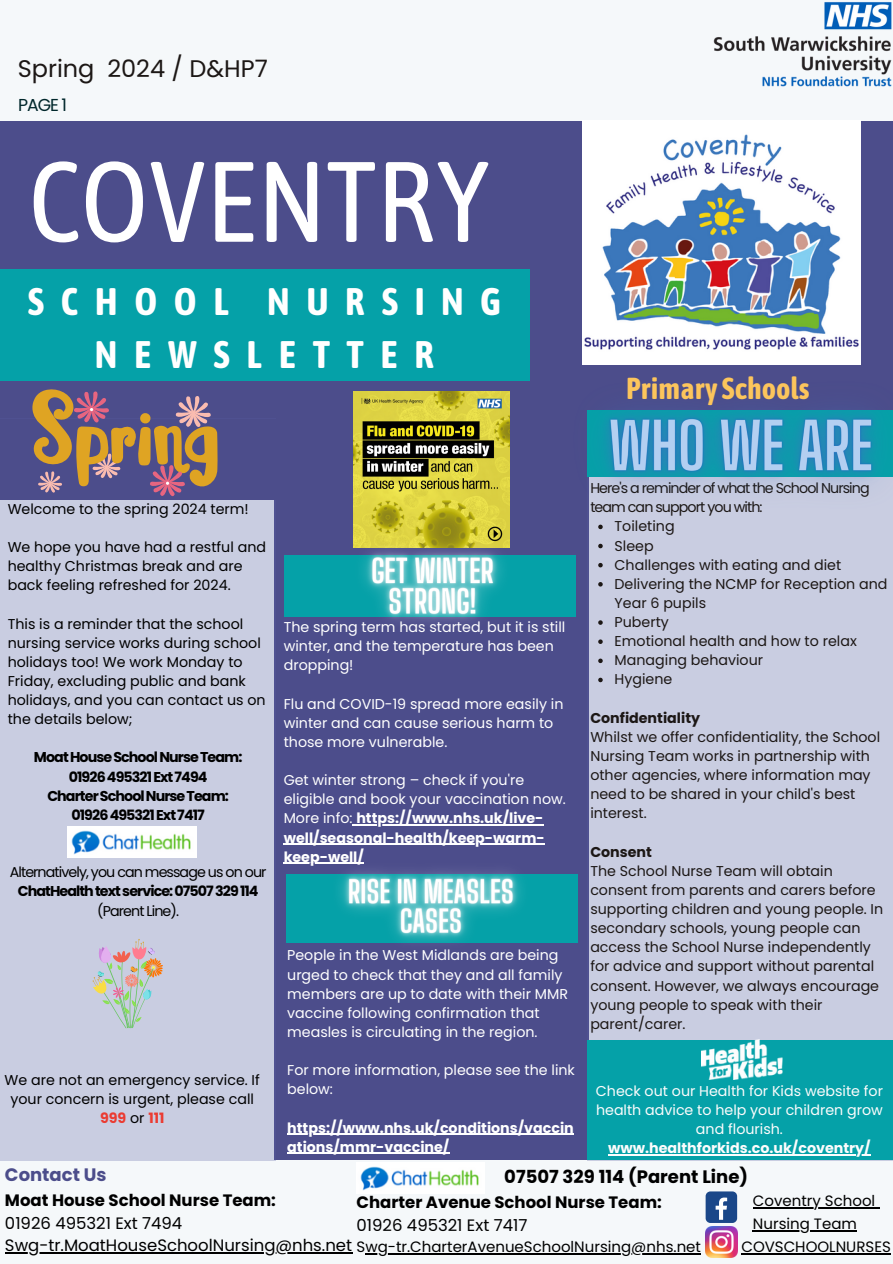
<style>
.page{position:relative;width:893px;height:1264px;background:#fff}
.page>*{position:absolute;margin:0;border:0;box-sizing:border-box;transform-origin:0 0}
.t1{font:113.7px "Asap Condensed";color:#fff}
.t2{font:700 38.25px/52.8px "Asap Condensed";letter-spacing:.43em;color:#fff;text-align:center}
.t3{font:700 30.15px "Asap Condensed";color:#fcc55c}
.t4{font:24px "Poppins";color:#1c1715}
.t5{font:700 18px "Poppins";color:#000}
.t6{font:700 18px "Poppins";color:#4c4d8b}
.t7{font:17.25px "Poppins";color:#00272b}
.t8{font:700 16.5px "Poppins";color:#000}
.t9{font:16.5px "Poppins";color:#000}
.t10{font:15px "Poppins";color:#000}
.t11{font:14.25px/19.2px "Poppins";color:#1c1715}
.t12{font:14.25px/19.2px "Poppins";color:#fff}
.t13{font:14.25px/19.2px "Poppins";color:#000}
.t14{font:700 14.25px/19.2px "Poppins";color:#fff}
.t15{font:700 14.25px "Poppins";letter-spacing:-.065em;color:#000}
.t16{font:14.25px/19.2px "Poppins";letter-spacing:-.065em;color:#000;text-align:center}
.t17{font:14.25px/19.2px "Poppins";color:#fcfcfc;text-align:center}
.t18{font:14.25px/19.2px "Poppins";letter-spacing:-.065em;color:#1c1715}
.t19{font:700 14.25px "Poppins";color:#fcfcfc}
.t20{font:700 14.25px "Poppins";color:#1c1715}
.s1{font-weight:700}
.s2{font-weight:700;color:#eb3b32}
.s3{font-weight:400}
.s4{font-size:16.5px}
</style>
<div class="page">
<div style="left:0;top:0;width:892px;height:1263px;background:#f5f8fa"></div>
<div style="left:274px;top:418px;width:314px;height:741px;background:#4c4d8b"></div>
<div style="left:0;top:121px;width:892px;height:301px;background:#4c4d8b"></div>
<div style="left:587px;top:414px;width:305px;height:746px;background:#c9cde1"></div>
<div style="left:0;top:270px;width:529px;height:111px;background:#05a1a8"></div>
<div style="left:0;top:418px;width:275px;height:742px;background:#c9cde1"></div>
<img style="left:582px;top:121px;width:278px;height:216px">
<img style="left:713px;top:2px;width:179px;height:85px">
<img style="left:360px;top:1166px;width:119px;height:24px">
<img style="left:705px;top:1226px;width:32px;height:31px">
<div style="left:705px;top:1191px;width:32px;height:31px;background:#1a4789;border-radius:5px"></div>
<svg style="left:715px;top:1197px;width:12px;height:22px"></svg>
<div style="left:0;top:419px;width:292px;height:80px;background:#4c4d8b"></div>
<div style="left:284px;top:555px;width:291px;height:61px;background:#05a1a8"></div>
<svg style="left:598px;top:563px;width:4px;height:4px"></svg>
<svg style="left:598px;top:582px;width:4px;height:4px"></svg>
<svg style="left:598px;top:620px;width:4px;height:5px"></svg>
<svg style="left:598px;top:639px;width:4px;height:5px"></svg>
<svg style="left:598px;top:658px;width:4px;height:5px"></svg>
<svg style="left:598px;top:677px;width:4px;height:5px"></svg>
<img style="left:582px;top:337px;width:310px;height:218px">
<div style="left:587px;top:1039px;width:305px;height:120px;background:#05a1a8"></div>
<img style="left:701px;top:1039px;width:81px;height:40px">
<svg style="left:31px;top:389px;width:186px;height:107px"></svg>
<svg style="left:92px;top:939px;width:71px;height:90px"></svg>
<img style="left:353px;top:391px;width:156px;height:125px">
<div style="left:285px;top:874px;width:292px;height:68px;background:#05a1a8"></div>
<hr style="left:356px;top:824px;width:187px;height:1px;background:#fff">
<hr style="left:284px;top:843px;width:260px;height:1px;background:#fff">
<hr style="left:284px;top:862px;width:80px;height:2px;background:#fff">
<img style="left:334px;top:516px;width:196px;height:106px">
<hr style="left:5px;top:1252px;width:347px;height:1px;background:#000">
<hr style="left:365px;top:1253px;width:336px;height:1px;background:#000">
<hr style="left:741px;top:1253px;width:149px;height:1px;background:#000">
<hr style="left:752px;top:1206px;width:123px;height:1px;background:#000">
<hr style="left:752px;top:1230px;width:104px;height:1px;background:#000">
<hr style="left:608px;top:1154px;width:262px;height:1px;background:#fcfcfc">
<img style="left:314px;top:843px;width:235px;height:100px">
<hr style="left:287px;top:1133px;width:287px;height:1px;background:#fff">
<hr style="left:287px;top:1152px;width:162px;height:1px;background:#fff">
<img style="left:68px;top:826px;width:128px;height:31px">
<p class="t4" style="left:18px;top:52px;width:251px">Spring 2024 / D&amp;HP7</p>
<p class="t7" style="left:18px;top:93px;width:50px">PAGE 1</p>
<p class="t1" style="left:28px;top:135px;width:464px">COVENTRY</p>
<p class="t2" style="left:28px;top:275px;width:475px">SCHOOL NURSING<br>NEWSLETTER</p>
<p class="t3" style="left:626px;top:370px;width:185px">Primary Schools</p>
<p class="t13" style="left:8px;top:499px;width:243px">Welcome to the spring 2024 term!</p>
<p class="t13" style="left:8px;top:537px;width:260px">We hope you have had a restful and healthy Christmas break and are back feeling refreshed for 2024.</p>
<p class="t13" style="left:8px;top:614px;width:259px">This is a reminder that the school nursing service works during school holidays too! We work Monday to<br>Friday, excluding public and bank holidays, and you can contact us on the details below;</p>
<p class="t15" style="left:34px;top:747px;width:210px">MoatHouseSchoolNurseTeam:</p>
<p class="t15" style="left:69px;top:766px;width:140px">01926495321Ext7494</p>
<p class="t15" style="left:47px;top:785px;width:183px">CharterSchoolNurseTeam:</p>
<p class="t15" style="left:71px;top:805px;width:135px">01926495321Ext7417</p>
<p class="t16" style="left:10px;top:862px;width:258px">Alternatively, you can message us on our<br><span class="s1">ChatHealthtextservice:07507329114 </span>(Parent Line).</p>
<p class="t13" style="left:5px;top:1070px;width:257px;text-align:center">We are not an emergency service. If your concern is urgent, please call<br><span class="s2">999</span> or <span class="s2">111</span></p>
<p class="t12" style="left:284px;top:617px;width:283px">The spring term has started, but it is still winter, and the temperature has been dropping!</p>
<p class="t12" style="left:284px;top:694px;width:281px">Flu and COVID-19 spread more easily in winter and can cause serious harm to those more vulnerable.</p>
<p class="t12" style="left:284px;top:770px;width:283px">Get winter strong – check if you're eligible and book your vaccination now.</p>
<p class="t14" style="left:284px;top:808px;width:261px"><span class="s3">More info:</span> https://www.nhs.uk/live-</p>
<p class="t14" style="left:284px;top:828px;width:262px">well/seasonal-health/keep-warm-</p>
<p class="t14" style="left:284px;top:847px;width:82px">keep-well/</p>
<p class="t12" style="left:287px;top:945px;width:282px">People in the West Midlands are being urged to check that they and all family members are up to date with their MMR vaccine following confirmation that measles is circulating in the region.</p>
<p class="t12" style="left:287px;top:1060px;width:289px">For more information, please see the link below:</p>
<p class="t14" style="left:287px;top:1117px;width:288px">https://www.nhs.uk/conditions/vaccin ations/mmr-vaccine/</p>
<h3 class="t18" style="left:590px;top:478px;width:281px">Here's a reminder of what the School Nursing team can support you with:</h3>
<p class="t11" style="left:614px;top:517px;width:62px">Toileting</p>
<h5 class="t11" style="left:614px;top:536px;width:41px">Sleep</h5>
<p class="t11" style="left:614px;top:555px;width:228px">Challenges with eating and diet</p>
<p class="t11" style="left:614px;top:574px;width:274px">Delivering the NCMP for Reception and<br>Year 6 pupils</p>
<p class="t11" style="left:614px;top:612px;width:56px">Puberty</p>
<p class="t11" style="left:614px;top:631px;width:244px">Emotional health and how to relax</p>
<p class="t11" style="left:614px;top:650px;width:150px">Managing behaviour</p>
<p class="t11" style="left:614px;top:670px;width:59px">Hygiene</p>
<p class="t20" style="left:590px;top:707px;width:111px">Confidentiality</p>
<p class="t11" style="left:590px;top:727px;width:291px">Whilst we offer confidentiality, the School Nursing Team works in partnership with other agencies, where information may need to be shared in your child's best interest.</p>
<p class="t20" style="left:590px;top:841px;width:63px">Consent</p>
<p class="t11" style="left:590px;top:861px;width:294px">The School Nurse Team will obtain consent from parents and carers before supporting children and young people. In secondary schools, young people can access the School Nurse independently for advice and support without parental consent. However, we always encourage young people to speak with their parent/carer.</p>
<p class="t17" style="left:596px;top:1081px;width:288px">Check out our Health for Kids website for health advice to help your children grow and flourish.</p>
<p class="t19" style="left:608px;top:1138px;width:264px">www.healthforkids.co.uk/coventry/</p>
<p class="t6" style="left:5px;top:1162px;width:103px">Contact Us</p>
<p class="t5" style="left:504px;top:1164px;width:245px">07507 329 114 (Parent Line)</p>
<p class="t8" style="left:5px;top:1188px;width:272px">Moat House School Nurse Team:</p>
<p class="t9" style="left:5px;top:1211px;width:179px">01926 495321 Ext 7494</p>
<p class="t10" style="left:5px;top:1236px;width:697px"><span class="s4">Swg-tr.MoatHouseSchoolNursing@nhs.net</span> Swg-tr.CharterAvenueSchoolNursing@nhs.net</p>
<p class="t8" style="left:356px;top:1190px;width:307px">Charter Avenue School Nurse Team:</p>
<p class="t9" style="left:356px;top:1213px;width:172px">01926 495321 Ext 7417</p>
<p class="t10" style="left:752px;top:1189px;width:124px">Coventry School</p>
<p class="t10" style="left:752px;top:1213px;width:105px">Nursing Team</p>
<p class="t10" style="left:741px;top:1236px;width:151px">COVSCHOOLNURSES</p>
</div>
